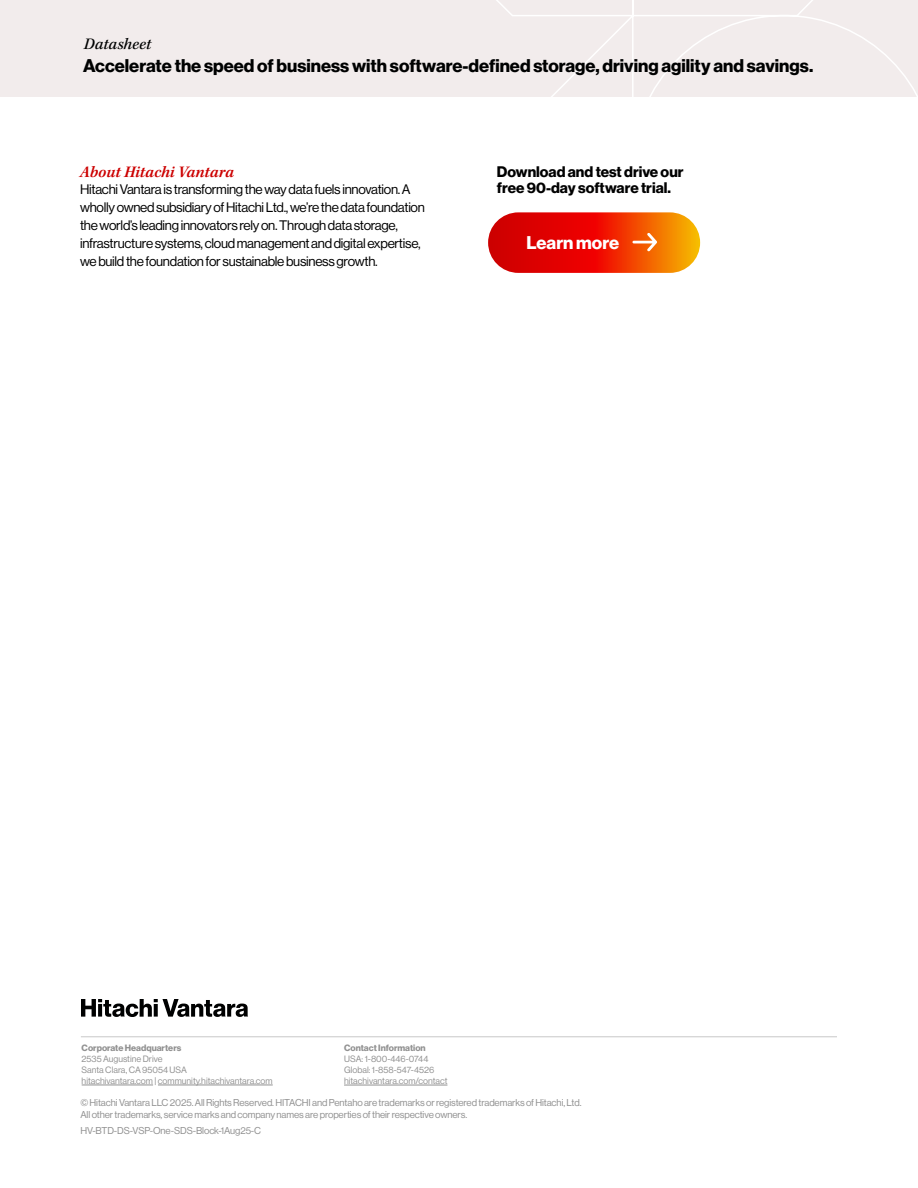
<style>
.page{position:relative;width:918px;height:1188px;background:#fff}
.page>*{position:absolute;margin:0;border:0;box-sizing:border-box;transform-origin:0 0}
.t1{font:18px "N Haas Grotesk DS Pro 75 Bd";color:#000101}
.Body{font:18px "N Haas Grotesk DS Pro 75 Bd";color:#fff}
.Doc_Type_Italic_Red{font:italic 600 16.5px "Kepler Std";color:#c00}
.t2{font:italic 500 16.5px "Kepler Std";color:#000101}
.CTA_Body_Black__Bold_10pt{font:15px/16.5px "N Haas Grotesk DS Pro 75 Bd";color:#000101}
.Body-2{font:13.5px/18px "N Haas Grotesk DS Pro 55 Rg";letter-spacing:-.02em;color:#000101}
.t3{font:9.75px/12px "N Haas Grotesk DS Pro 55 Rg";letter-spacing:-.01em;color:#919191}
.t4{font:9px/10.8px "N Haas Grotesk DS Pro 55 Rg";color:#919191}
.t5{font:9px "N Haas Grotesk DS Pro 75 Bd";color:#919191}
</style>
<div class="page">
<hr style="left:81px;top:1036px;width:756px;height:1px;background:#c8c8c8">
<hr style="left:82px;top:1085px;width:71px;height:1px;background:#919191">
<hr style="left:158px;top:1085px;width:115px;height:1px;background:#919191">
<hr style="left:344px;top:1085px;width:103px;height:1px;background:#919191">
<div style="left:0;top:0;width:918px;height:97px;background:#f2ecec"></div>
<svg style="left:496px;top:0;width:422px;height:97px"></svg>
<svg style="left:81px;top:999px;width:167px;height:18px"></svg>
<svg style="left:488px;top:212px;width:212px;height:61px;background:#e82d02"></svg>
<svg style="left:632px;top:233px;width:25px;height:18px"></svg>
<p class="t2" style="left:84px;top:35px;width:69px">Datasheet</p>
<h1 class="t1" style="left:83px;top:55px;width:732px">Accelerate the speed of business with software-defined storage, driving agility and savings.</h1>
<p class="Doc_Type_Italic_Red" style="left:80px;top:162px;width:155px">About Hitachi Vantara</p>
<p class="Body-2" style="left:80px;top:180px;width:346px">Hitachi Vantara is transforming the way data fuels innovation. A wholly owned subsidiary of Hitachi Ltd., we’re the data foundation the world’s leading innovators rely on. Through data storage, infrastructure systems, cloud management and digital expertise, we build the foundation for sustainable business growth.</p>
<p class="CTA_Body_Black__Bold_10pt" style="left:497px;top:163px;width:188px">Download and test drive our free 90-day software trial.</p>
<p class="Body" style="left:526px;top:232px;width:94px">Learn more</p>
<p class="t5" style="left:82px;top:1043px;width:101px">Corporate Headquarters</p>
<p class="t4" style="left:82px;top:1054px;width:193px">2535 Augustine Drive<br>Santa Clara, CA 95054 USA<br>hitachivantara.com | community.hitachivantara.com</p>
<p class="t5" style="left:344px;top:1043px;width:83px">Contact Information</p>
<p class="t4" style="left:344px;top:1054px;width:105px">USA: 1-800-446-0744<br>Global: 1-858-547-4526 hitachivantara.com/contact</p>
<p class="t3" style="left:80px;top:1096px;width:503px">© Hitachi Vantara LLC 2025. All Rights Reserved. HITACHI and Pentaho are trademarks or registered trademarks of Hitachi, Ltd.<br>All other trademarks, service marks and company names are properties of their respective owners.</p>
<p class="t3" style="left:80px;top:1125px;width:182px">HV-BTD-DS-VSP-One-SDS-Block-1Aug25-C</p>
</div>
